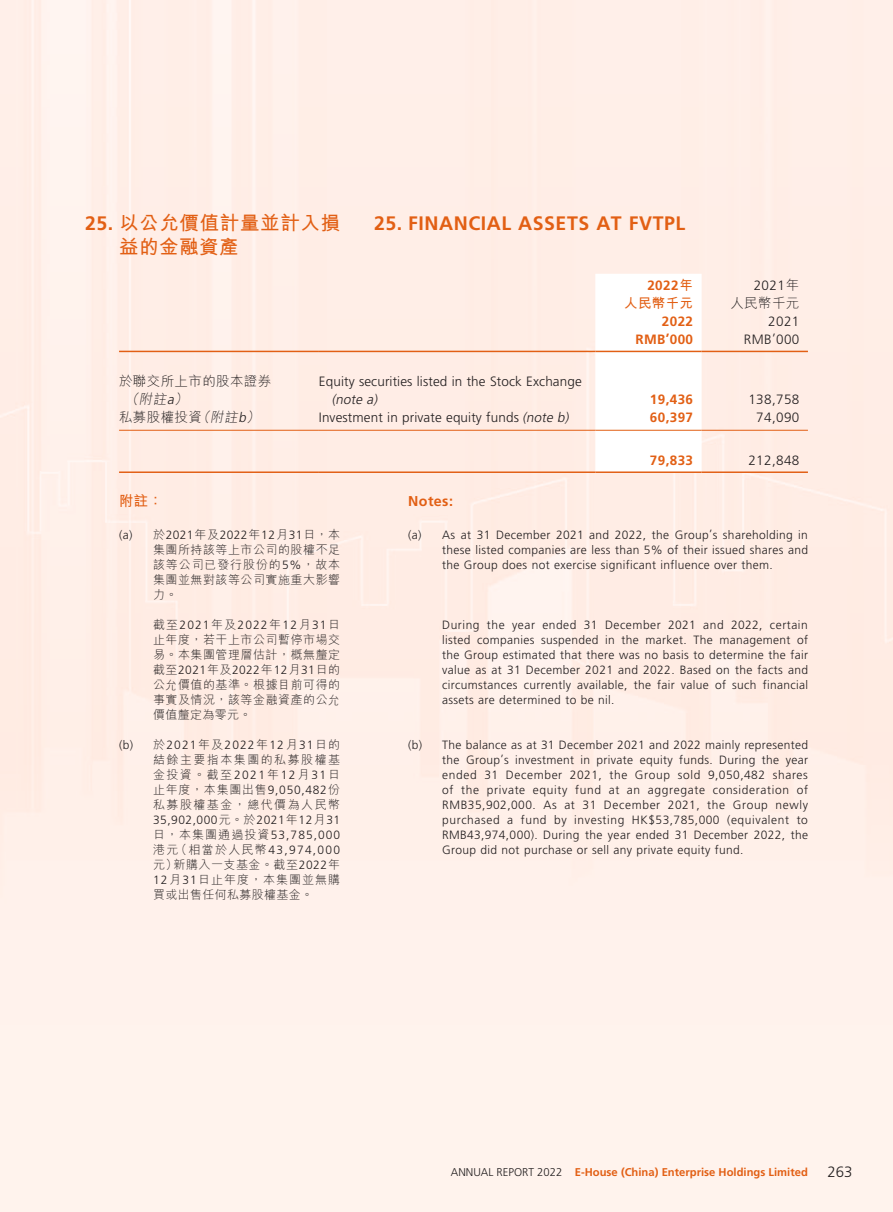
<style>
.page{position:relative;width:893px;height:1212px;background:#ffefe9}
.page>*{position:absolute;margin:0;border:0;box-sizing:border-box;transform-origin:0 0}
.t1{font:700 19.5px "Frutiger LT Std";letter-spacing:.03em;color:#e25f14}
.t2{font:700 19.5px/24px "M Hei HK";letter-spacing:.035em;color:#e25f14}
.t3{font:300 15px "Frutiger LT Std";color:#231f20}
.t4{font:700 14.25px "Frutiger LT Std";letter-spacing:.03em;color:#e25f14}
.t5{font:700 14.25px "M Hei HK";color:#e25f14}
.t6{font:300 13.5px "Frutiger LT Std";letter-spacing:.01em;color:#231f20}
.t7{font:700 13.5px "Frutiger LT Std";letter-spacing:.03em;color:#e25f14}
.t8{font:300 13.5px/18px "M Hei HK";letter-spacing:.03em;color:#231f20}
.t9{font:italic 300 13.5px "Frutiger LT Std";color:#231f20}
.t10{font:700 13.5px "M Hei HK";letter-spacing:.03em;color:#e25f14}
.t11{font:300 12px/15px "Frutiger LT Std";letter-spacing:.03em;color:#231f20;text-align:justify}
.t12{font:300 12px/15px "M Hei HK";letter-spacing:.04em;color:#231f20;text-align:justify}
.t13{font:300 12px "Frutiger LT Std";letter-spacing:.09em;color:#231f20}
.t14{font:700 11.25px "Frutiger LT Std";color:#e25f14}
.s1{font-family:"Frutiger LT Std"}
.s2{font-family:"M Hei HK"}
.s3{font-style:italic}
.s4{font-family:"Frutiger LT Std";font-style:italic}
.s5{font-weight:300;color:#231f20}
</style>
<div class="page">
<div style="left:595px;top:274px;width:107px;height:197px;background:#fff"></div>
<hr style="left:119px;top:351px;width:200px;height:1px;background:#e25f14">
<hr style="left:319px;top:351px;width:276px;height:1px;background:#e25f14">
<hr style="left:595px;top:351px;width:107px;height:1px;background:#e25f14">
<hr style="left:702px;top:351px;width:106px;height:1px;background:#e25f14">
<hr style="left:119px;top:430px;width:200px;height:1px;background:#e25f14">
<hr style="left:319px;top:430px;width:276px;height:1px;background:#e25f14">
<hr style="left:595px;top:430px;width:107px;height:1px;background:#e25f14">
<hr style="left:702px;top:430px;width:106px;height:1px;background:#e25f14">
<hr style="left:119px;top:471px;width:200px;height:2px;background:#e25f14">
<hr style="left:319px;top:471px;width:276px;height:2px;background:#e25f14">
<hr style="left:595px;top:471px;width:107px;height:2px;background:#e25f14">
<hr style="left:702px;top:471px;width:106px;height:2px;background:#e25f14">
<h1 class="t2" style="left:119px;top:209px;width:223px;text-indent:-34px"><span class="s1">25.</span> 以公允價值計量並計入損益的金融資產</h1>
<h1 class="t1" style="left:374px;top:212px;width:313px">25. FINANCIAL ASSETS AT FVTPL</h1>
<p class="t7" style="left:647px;top:277px;width:47px">2022<span class="s2">年</span></p>
<p class="t6" style="left:754px;top:278px;width:47px">2021<span class="s2">年</span></p>
<p class="t10" style="left:624px;top:293px;width:71px">人民幣千元</p>
<p class="t8" style="left:730px;top:294px;width:71px">人民幣千元</p>
<p class="t7" style="left:662px;top:313px;width:33px">2022</p>
<p class="t6" style="left:768px;top:314px;width:33px">2021</p>
<p class="t7" style="left:635px;top:331px;width:59px">RMB’000</p>
<p class="t6" style="left:744px;top:332px;width:57px">RMB’000</p>
<p class="t8" style="left:125px;top:372px;width:148px;text-indent:-6px">於聯交所上市的股本證券<span class="s3">（附註</span><span class="s4">a</span><span class="s3">）</span></p>
<p class="t6" style="left:319px;top:374px;width:264px">Equity securities listed in the Stock Exchange</p>
<p class="t9" style="left:332px;top:392px;width:50px">(note a)</p>
<p class="t7" style="left:650px;top:392px;width:45px">19,436</p>
<p class="t6" style="left:748px;top:392px;width:53px">138,758</p>
<p class="t8" style="left:119px;top:408px;width:145px">私募股權投資<span class="s3">（附註</span><span class="s4">b</span><span class="s3">）</span></p>
<p class="t6" style="left:319px;top:410px;width:254px">Investment in private equity funds <span class="s3">(note b)</span></p>
<p class="t7" style="left:650px;top:410px;width:45px">60,397</p>
<p class="t6" style="left:756px;top:410px;width:45px">74,090</p>
<p class="t7" style="left:650px;top:452px;width:45px">79,833</p>
<p class="t6" style="left:748px;top:452px;width:53px">212,848</p>
<p class="t4" style="left:408px;top:492px;width:46px">Notes:</p>
<p class="t11" style="left:442px;top:527px;width:367px;text-indent:-34px">(a) As at 31 December 2021 and 2022, the Group’s shareholding in these listed companies are less than 5% of their issued shares and the Group does not exercise significant influence over them.</p>
<p class="t5" style="left:119px;top:490px;width:45px">附註：</p>
<p class="t11" style="left:119px;top:528px;width:223px">(a) <span class="s2">於</span>2021<span class="s2">年及</span>2022<span class="s2">年</span>12<span class="s2">月</span>31<span class="s2">日，本</span></p>
<p class="t12" style="left:153px;top:542px;width:189px">集團所持該等上市公司的股權不足該等公司已發行股份的<span class="s1">5%</span>，故本集團並無對該等公司實施重大影響力。</p>
<p class="t13" style="left:153px;top:618px;width:189px"><span class="s2">截至</span>2021<span class="s2">年及</span>2022<span class="s2">年</span>12<span class="s2">月</span>31<span class="s2">日</span></p>
<p class="t12" style="left:153px;top:632px;width:189px">止年度，若干上市公司暫停市場交易。本集團管理層估計，概無釐定</p>
<p class="t11" style="left:153px;top:663px;width:189px"><span class="s2">截至</span>2021<span class="s2">年及</span>2022<span class="s2">年</span>12<span class="s2">月</span>31<span class="s2">日的</span></p>
<p class="t12" style="left:153px;top:677px;width:189px">公允價值的基準。根據目前可得的事實及情況，該等金融資產的公允價值釐定為零元。</p>
<p class="t13" style="left:119px;top:738px;width:223px">(b) <span class="s2">於</span>2021<span class="s2">年及</span>2022<span class="s2">年</span>12<span class="s2">月</span>31<span class="s2">日的</span></p>
<p class="t12" style="left:153px;top:752px;width:189px">結餘主要指本集團的私募股權基金投資。截至<span class="s1">2021</span>年<span class="s1">12</span>月<span class="s1">31</span>日止年度，本集團出售<span class="s1">9,050,482</span>份私募股權基金，總代價為人民幣</p>
<p class="t11" style="left:153px;top:813px;width:189px">35,902,000<span class="s2">元。於</span>2021<span class="s2">年</span>12<span class="s2">月</span>31<span class="s2">日，本集團通過投資</span>53,785,000<span class="s2">港元（相當於人民幣</span>43,974,000</p>
<p class="t12" style="left:153px;top:857px;width:189px">元）新購入一支基金。截至<span class="s1">2022</span>年<span class="s1">12</span>月<span class="s1">31</span>日止年度，本集團並無購買或出售任何私募股權基金。</p>
<p class="t11" style="left:442px;top:617px;width:367px">During the year ended 31 December 2021 and 2022, certain listed companies suspended in the market. The management of the Group estimated that there was no basis to determine the fair value as at 31 December 2021 and 2022. Based on the facts and circumstances currently available, the fair value of such financial assets are determined to be nil.</p>
<p class="t11" style="left:442px;top:737px;width:367px;text-indent:-34px">(b) The balance as at 31 December 2021 and 2022 mainly represented the Group’s investment in private equity funds. During the year ended 31 December 2021, the Group sold 9,050,482 shares of the private equity fund at an aggregate consideration of RMB35,902,000. As at 31 December 2021, the Group newly purchased a fund by investing HK$53,785,000 (equivalent to RMB43,974,000). During the year ended 31 December 2022, the Group did not purchase or sell any private equity fund.</p>
<p class="t14" style="left:451px;top:1165px;width:359px"><span class="s5">ANNUAL REPORT 2022</span> E-House (China) Enterprise Holdings Limited</p>
<p class="t3" style="left:827px;top:1163px;width:27px">263</p>
</div>
